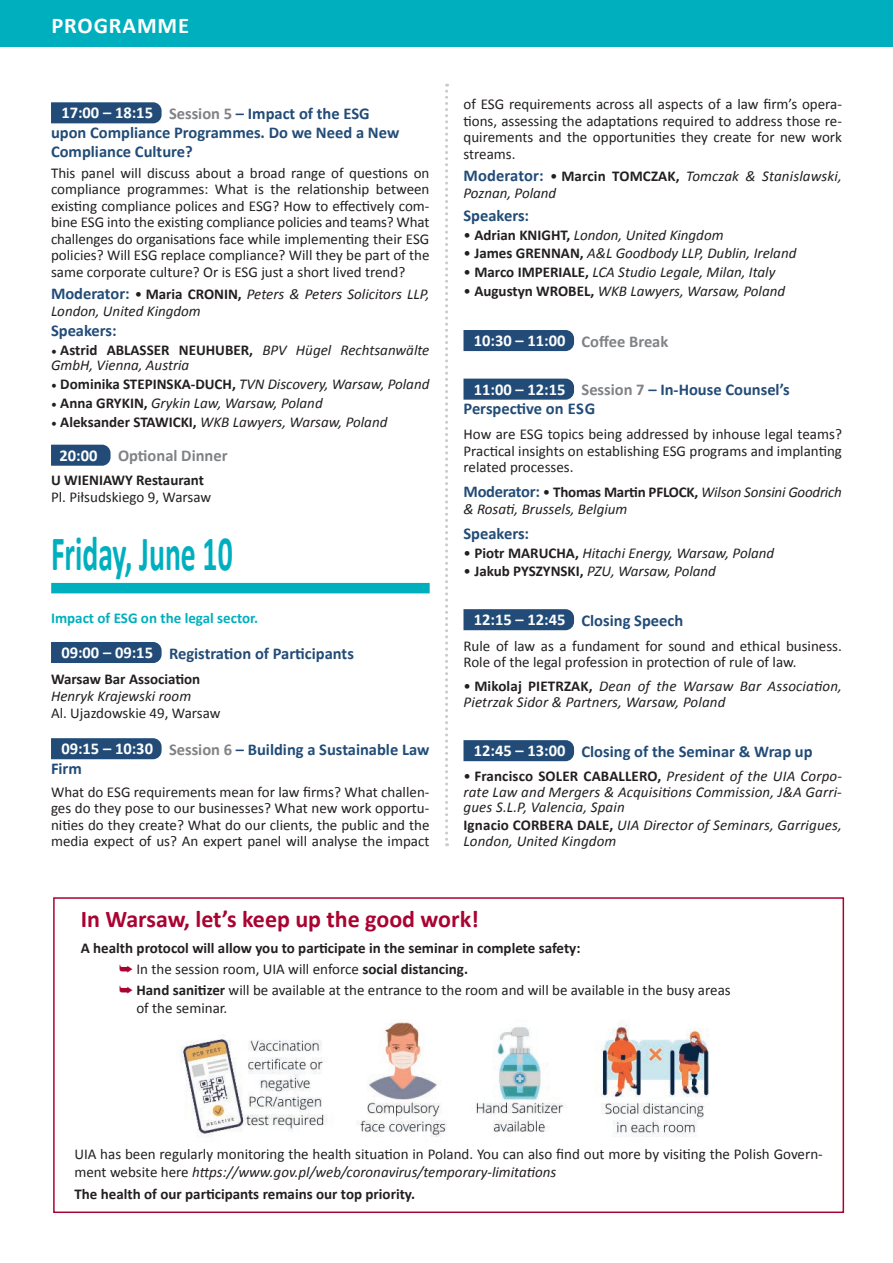
<style>
.page{position:relative;width:893px;height:1263px;background:#fff}
.page>*{position:absolute;margin:0;border:0;box-sizing:border-box;transform-origin:0 0}
.t1{font:700 49.5px "Calibri";color:#00afbe;scale:.6 1}
.t2{font:700 24px "Calibri";color:#a90332}
.t3{font:700 22.5px "Calibri";letter-spacing:.04em;color:#fff}
.t4{font:700 16.5px/19px "Calibri";color:#224c77}
.t5{font:700 16.5px "Calibri";color:#fff}
.t6{font:700 16.5px "Calibri";color:#808285}
.t7{font:15px/16.5px "Calibri";color:#231f20;text-align:justify}
.t8{font:italic 15px/15.8px "Calibri";color:#231f20}
.t9{font:700 15px "Calibri";color:#231f20}
.t10{font:700 15px "Calibri";color:#00afbe}
.s1{color:#fff}
.s2{color:#808285}
.s3{font-weight:700;font-style:normal;font-size:16.5px;color:#224c77}
.s4{font-style:normal}
.s5{font-weight:700;font-style:normal}
.s6{font-family:"Minion Pro";font-style:normal}
.s7{font-weight:700}
.s8{color:#a90332}
.s9{font-style:italic}
</style>
<div class="page">
<div style="left:51px;top:102px;width:111px;height:21px;background:#224c77"></div>
<svg style="left:51px;top:445px;width:60px;height:21px"></svg>
<div style="left:51px;top:642px;width:111px;height:21px;background:#224c77"></div>
<div style="left:51px;top:738px;width:111px;height:21px;background:#224c77"></div>
<div style="left:463px;top:330px;width:111px;height:21px;background:#224c77"></div>
<svg style="left:463px;top:379px;width:111px;height:21px;background:#29517b"></svg>
<div style="left:463px;top:609px;width:111px;height:21px;background:#224c77"></div>
<svg style="left:463px;top:740px;width:111px;height:21px;background:#27507a"></svg>
<div style="left:0;top:0;width:893px;height:47px;background:#00afbe"></div>
<div style="left:53px;top:897px;width:791px;height:316px;border:2px solid #a90332"></div>
<img style="left:180px;top:1020px;width:529px;height:117px">
<div style="left:51px;top:583px;width:379px;height:10px;background:#00afbe"></div>
<svg style="left:445px;top:84px;width:3px;height:762px"></svg>
<h3 class="t3" style="left:51px;top:11px;width:139px">PROGRAMME</h3>
<p class="t4" style="left:51px;top:103px;width:350px;text-indent:10px"><span class="s1">17:00 – 18:15</span> <span class="s2">Session 5</span> – Impact of the ESG upon Compliance Programmes. Do we Need a New<br>Compliance Culture?</p>
<p class="t7" style="left:51px;top:164px;width:380px">This panel will discuss about a broad range of questions on compliance programmes: What is the relationship between existing compliance polices and ESG? How to effectively com&shy;bine ESG into the existing compliance policies and teams? What challenges do organisations face while implementing their ESG policies? Will ESG replace compliance? Will they be part of the same corporate culture? Or is ESG just a short lived trend?</p>
<p class="t8" style="left:51px;top:286px;width:380px;line-height:16.4px"><span class="s3">Moderator:</span> <span class="s4">•</span> <span class="s5">Maria CRONIN,</span> Peters &amp; Peters Solicitors LLP,<br>London, United Kingdom</p>
<p class="t4" style="left:51px;top:321px;width:67px">Speakers:</p>
<p class="t8" style="left:51px;top:341px;width:380px"><span class="s6">•</span> <span class="s5">Astrid ABLASSER NEUHUBER,</span> BPV Hügel Rechtsanwälte<br>GmbH, Vienna, Austria</p>
<p class="t8" style="left:51px;top:376px;width:380px"><span class="s6">•</span> <span class="s5">Dominika STEPINSKA-DUCH,</span> TVN Discovery, Warsaw, Poland</p>
<p class="t8" style="left:51px;top:394px;width:273px"><span class="s6">•</span> <span class="s5">Anna GRYKIN,</span> Grykin Law, Warsaw, Poland</p>
<p class="t8" style="left:51px;top:413px;width:338px"><span class="s6">•</span> <span class="s5">Aleksander STAWICKI,</span> WKB Lawyers, Warsaw, Poland</p>
<p class="t6" style="left:59px;top:445px;width:170px"><span class="s1">20:00</span> Optional Dinner</p>
<p class="t9" style="left:51px;top:471px;width:154px">U WIENIAWY Restaurant</p>
<p class="t7" style="left:51px;top:488px;width:162px">Pl. Piłsudskiego 9, Warsaw</p>
<h1 class="t1" style="left:51px;top:523px;width:304px">Friday, June 10</h1>
<p class="t10" style="left:51px;top:609px;width:209px">Impact of ESG on the legal sector.</p>
<p class="t4" style="left:61px;top:643px;width:294px"><span class="s1">09:00 – 09:15</span> Registration of Participants</p>
<p class="t9" style="left:51px;top:669px;width:151px">Warsaw Bar Association</p>
<p class="t8" style="left:51px;top:687px;width:142px">Henryk Krajewski room</p>
<p class="t7" style="left:51px;top:704px;width:171px">Al. Ujazdowskie 49, Warsaw</p>
<p class="t4" style="left:51px;top:739px;width:380px;text-indent:10px"><span class="s1">09:15 – 10:30</span> <span class="s2">Session 6</span> – Building a Sustainable Law<br>Firm</p>
<p class="t7" style="left:51px;top:783px;width:380px">What do ESG requirements mean for law firms? What challen&shy;ges do they pose to our businesses? What new work opportu&shy;nities do they create? What do our clients, the public and the media expect of us? An expert panel will analyse the impact</p>
<p class="t7" style="left:463px;top:95px;width:380px">of ESG requirements across all aspects of a law firm’s opera&shy;tions, assessing the adaptations required to address those re&shy;quirements and the opportunities they create for new work streams.</p>
<p class="t8" style="left:463px;top:167px;width:380px;line-height:16.5px"><span class="s3">Moderator:</span> <span class="s4">•</span> <span class="s5">Marcin TOMCZAK,</span> Tomczak &amp; Stanislawski,<br>Poznan, Poland</p>
<p class="t4" style="left:463px;top:205px;width:67px">Speakers:</p>
<p class="t8" style="left:463px;top:226px;width:262px"><span class="s4">•</span> <span class="s5">Adrian KNIGHT,</span> London, United Kingdom</p>
<p class="t8" style="left:463px;top:245px;width:334px"><span class="s4">•</span> <span class="s5">James GRENNAN,</span> A&amp;L Goodbody LLP, Dublin, Ireland</p>
<p class="t8" style="left:463px;top:263px;width:313px"><span class="s4">•</span> <span class="s5">Marco IMPERIALE,</span> LCA Studio Legale, Milan, Italy</p>
<p class="t8" style="left:463px;top:282px;width:323px"><span class="s4">•</span> <span class="s5">Augustyn WROBEL,</span> WKB Lawyers, Warsaw, Poland</p>
<p class="t5" style="left:474px;top:330px;width:196px">10:30 – 11:00 <span class="s2">Coffee Break</span></p>
<p class="t4" style="left:463px;top:379px;width:328px;text-indent:10px"><span class="s1">11:00 – 12:15</span> <span class="s2">Session 7</span> – In-House Counsel’s<br>Perspective on ESG</p>
<p class="t7" style="left:463px;top:425px;width:380px">How are ESG topics being addressed by inhouse legal teams?<br>Practical insights on establishing ESG programs and implanting related processes.</p>
<p class="t8" style="left:463px;top:483px;width:380px;line-height:16.5px"><span class="s3">Moderator:</span> <span class="s4">•</span> <span class="s5">Thomas Martin PFLOCK,</span> Wilson Sonsini Goodrich &amp; Rosati, Brussels, Belgium</p>
<p class="t4" style="left:463px;top:523px;width:67px">Speakers:</p>
<p class="t8" style="left:463px;top:544px;width:312px"><span class="s4">•</span> <span class="s5">Piotr MARUCHA,</span> Hitachi Energy, Warsaw, Poland</p>
<p class="t8" style="left:463px;top:563px;width:254px"><span class="s4">•</span> <span class="s5">Jakub PYSZYNSKI,</span> PZU, Warsaw, Poland</p>
<p class="t4" style="left:474px;top:610px;width:211px"><span class="s1">12:15 – 12:45</span> Closing Speech</p>
<p class="t7" style="left:463px;top:637px;width:380px">Rule of law as a fundament for sound and ethical business.<br>Role of the legal profession in protection of rule of law.</p>
<p class="t8" style="left:463px;top:678px;width:380px"><span class="s4">•</span> <span class="s5">Mikolaj PIETRZAK,</span> Dean of the Warsaw Bar Association,<br>Pietrzak Sidor &amp; Partners, Warsaw, Poland</p>
<p class="t4" style="left:474px;top:741px;width:340px"><span class="s1">12:45 – 13:00</span> Closing of the Seminar &amp; Wrap up</p>
<p class="t8" style="left:463px;top:767px;width:380px;text-align:justify"><span class="s4">•</span> <span class="s5">Francisco SOLER CABALLERO,</span> President of the UIA Corpo&shy;rate Law and Mergers &amp; Acquisitions Commission, J&amp;A Garri&shy;gues S.L.P, Valencia, Spain</p>
<p class="t8" style="left:463px;top:817px;width:380px"><span class="s5">Ignacio CORBERA DALE,</span> UIA Director of Seminars, Garrigues,<br>London, United Kingdom</p>
<h2 class="t2" style="left:81px;top:904px;width:400px">In Warsaw, let’s keep up the good work!</h2>
<p class="t7" style="left:119px;top:937px;width:613px;line-height:20.5px;text-align:left;text-indent:-38px"><span class="s7">A health protocol will allow you to participate in the seminar in complete safety:<br></span><span class="s8">➥</span> In the session room, UIA will enforce <span class="s7">social distancing.<br></span><span class="s8">➥</span> <span class="s7">Hand sanitizer</span> will be available at the entrance to the room and will be available in the busy areas</p>
<p class="t7" style="left:136px;top:999px;width:92px">of the seminar.</p>
<p class="t7" style="left:74px;top:1144px;width:750px;line-height:18px">UIA has been regularly monitoring the health situation in Poland. You can also find out more by visiting the Polish Govern&shy;ment website here <span class="s9">https://www.gov.pl/web/coronavirus/temporary-limitations</span></p>
<p class="t9" style="left:74px;top:1185px;width:342px">The health of our participants remains our top priority.</p>
</div>
